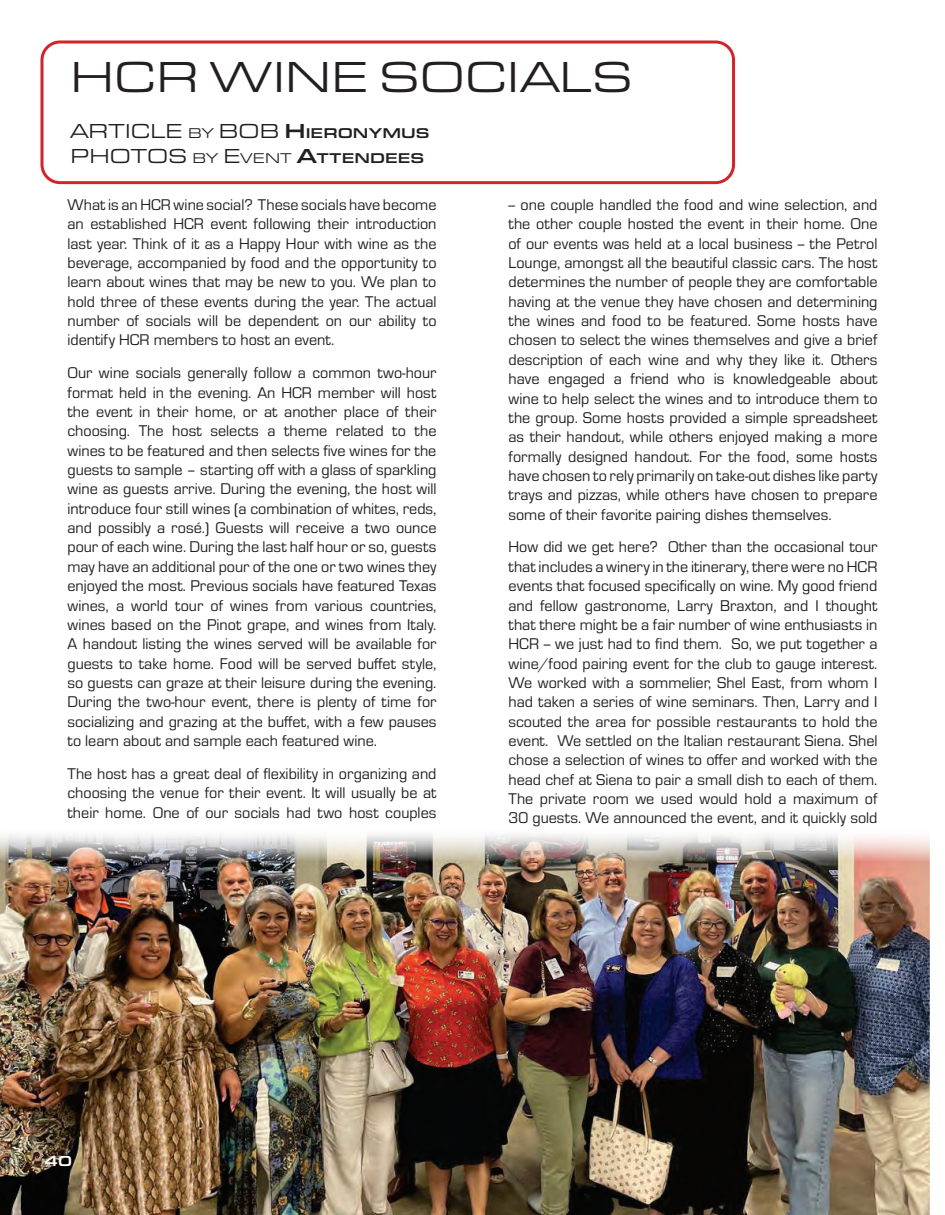
<style>
.page{position:relative;width:945px;height:1215px;background:#fff}
.page>*{position:absolute;margin:0;border:0;box-sizing:border-box;transform-origin:0 0}
.t1{font:45px "Eurostile Ext";color:#231f20}
.t2{font:21px "Eurostile Ext";color:#231f20}
.t3{font:16.2px/19.4px "Eurostile";color:#231f20;text-align:justify}
.t4{font:500 15px "Eurostile Ext";color:#fff}
.t5{font:500 14.7px "Eurostile Ext";color:#231f20}
.s1{font-size:14.7px}
.s2{font-size:21px}
.s3{font-weight:400}
.s4{font-weight:400;font-size:21px}
</style>
<div class="page">
<img style="left:0;top:834px;width:929px;height:381px">
<div style="left:40px;top:40px;width:695px;height:144px;border:3px solid #d1232a;border-radius:18px"></div>
<p class="t1" style="left:70px;top:45px;width:564px">HCR WINE SOCIALS</p>
<p class="t2" style="left:70px;top:116px;width:17px">ARTICLE</p>
<p class="t2" style="left:188px;top:116px;width:51px"><span class="s1">BY</span> BOB</p>
<p class="t5" style="left:284px;top:122px;width:147px"><span class="s2">H</span>IERONYMUS</p>
<p class="t2" style="left:70px;top:141px;width:59px">PHOTOS</p>
<p class="t5" style="left:192px;top:147px;width:234px"><span class="s3">BY</span> <span class="s4">E</span><span class="s3">VENT</span> <span class="s2">A</span>TTENDEES</p>
<p class="t3" style="left:68px;top:194px;width:371px">What is an HCR wine social? These socials have become an established HCR event following their introduction last year. Think of it as a Happy Hour with wine as the beverage, accompanied by food and the opportunity to learn about wines that may be new to you. We plan to hold three of these events during the year. The actual number of socials will be dependent on our ability to identify HCR members to host an event.</p>
<p class="t3" style="left:68px;top:362px;width:371px">Our wine socials generally follow a common two-hour format held in the evening. An HCR member will host the event in their home, or at another place of their choosing. The host selects a theme related to the wines to be featured and then selects five wines for the guests to sample – starting off with a glass of sparkling wine as guests arrive. During the evening, the host will introduce four still wines (a combination of whites, reds, and possibly a rosé.) Guests will receive a two ounce pour of each wine. During the last half hour or so, guests may have an additional pour of the one or two wines they enjoyed the most. Previous socials have featured Texas wines, a world tour of wines from various countries, wines based on the Pinot grape, and wines from Italy.<br>A handout listing the wines served will be available for guests to take home. Food will be served buffet style, so guests can graze at their leisure during the evening.<br>During the two-hour event, there is plenty of time for socializing and grazing at the buffet, with a few pauses to learn about and sample each featured wine.</p>
<p class="t3" style="left:68px;top:763px;width:371px">The host has a great deal of flexibility in organizing and choosing the venue for their event. It will usually be at their home. One of our socials had two host couples</p>
<p class="t3" style="left:509px;top:194px;width:371px">-- one couple handled the food and wine selection, and the other couple hosted the event in their home. One of our events was held at a local business -- the Petrol Lounge, amongst all the beautiful classic cars. The host determines the number of people they are comfortable having at the venue they have chosen and determining the wines and food to be featured. Some hosts have chosen to select the wines themselves and give a brief description of each wine and why they like it. Others have engaged a friend who is knowledgeable about wine to help select the wines and to introduce them to the group. Some hosts provided a simple spreadsheet as their handout, while others enjoyed making a more formally designed handout. For the food, some hosts have chosen to rely primarily on take-out dishes like party trays and pizzas, while others have chosen to prepare some of their favorite pairing dishes themselves.</p>
<p class="t3" style="left:509px;top:537px;width:371px">How did we get here? Other than the occasional tour that includes a winery in the itinerary, there were no HCR events that focused specifically on wine. My good friend and fellow gastronome, Larry Braxton, and I thought that there might be a fair number of wine enthusiasts in HCR -- we just had to find them. So, we put together a wine/food pairing event for the club to gauge interest.<br>We worked with a sommelier, Shel East, from whom I had taken a series of wine seminars. Then, Larry and I scouted the area for possible restaurants to hold the event. We settled on the Italian restaurant Siena. Shel chose a selection of wines to offer and worked with the head chef at Siena to pair a small dish to each of them.<br>The private room we used would hold a maximum of 30 guests. We announced the event, and it quickly sold</p>
<p class="t4" style="left:44px;top:1150px;width:29px">40</p>
</div>
